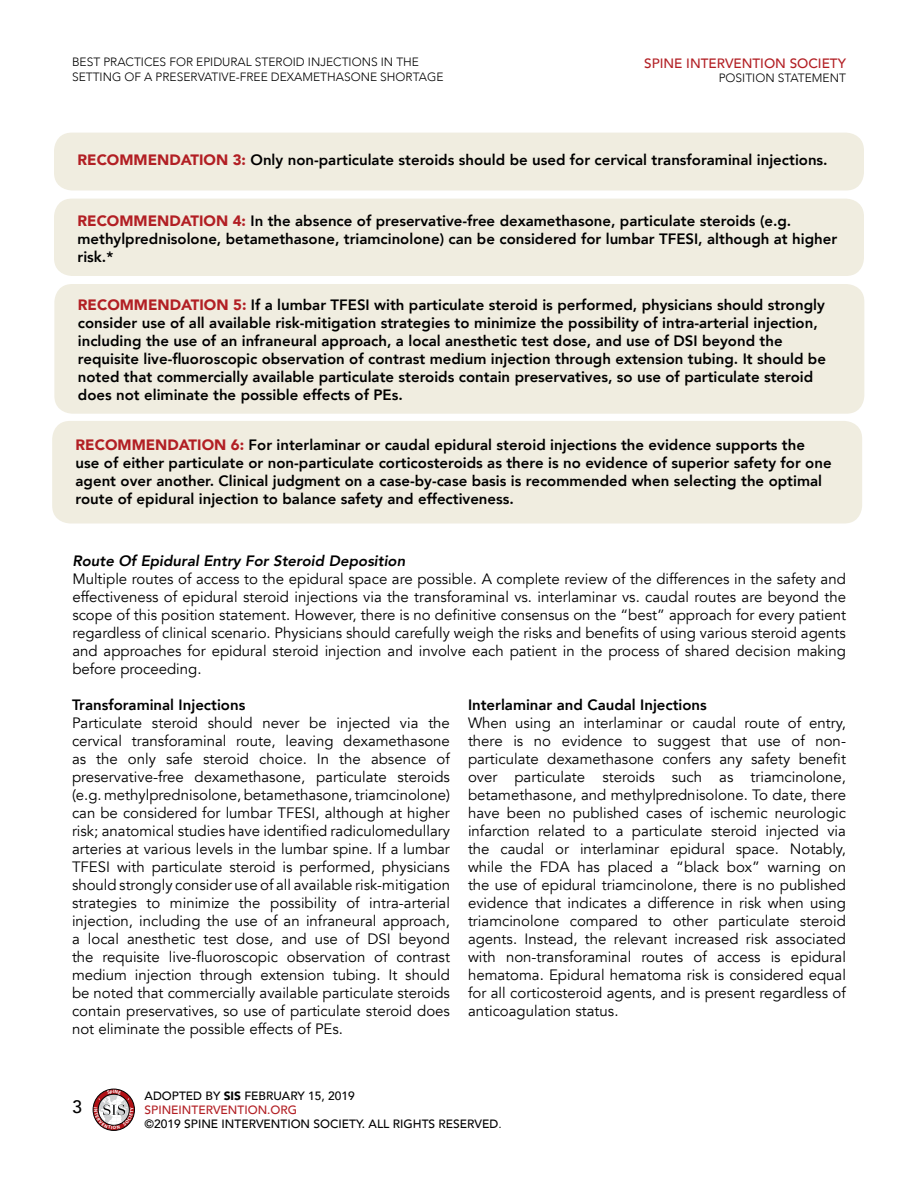
<style>
.page{position:relative;width:918px;height:1188px;background:#fff}
.page>*{position:absolute;margin:0;border:0;box-sizing:border-box;transform-origin:0 0}
.t1{font:500 18px "Avenir";color:#000}
.t2{font:15px/18px "Avenir";color:#000;text-align:justify}
.t3{font:800 15px/18px "Avenir";color:#000}
.t4{font:italic 800 15px "Avenir";color:#000}
.t5{font:500 13.5px "Avenir";color:#b21f24}
.t6{font:300 12px/14.4px "Avenir";color:#000}
.t7{font:500 12px/14.4px "Avenir";color:#000}
.t8{font:700 4.8px "Myriad Pro";color:#fff}
.s1{font-weight:900;color:#b21f24}
.s2{font-weight:900}
.s3{color:#b21f24}
.s4{font-weight:400}
</style>
<div class="page">
<svg style="left:91px;top:1087px;width:45px;height:45px"></svg>
<div style="left:54px;top:133px;width:810px;height:57px;background:#f0ede0;border-radius:18px"></div>
<div style="left:54px;top:199px;width:810px;height:77px;background:#f0ede0;border-radius:18px"></div>
<div style="left:54px;top:284px;width:810px;height:130px;background:#f0ede0;border-radius:18px"></div>
<div style="left:52px;top:421px;width:810px;height:103px;background:#f0ede0;border-radius:18px"></div>
<svg style="left:93px;top:1089px;width:42px;height:42px"></svg>
<p class="t6" style="left:72px;top:55px;width:373px">BEST PRACTICES FOR EPIDURAL STEROID INJECTIONS IN THE<br>SETTING OF A PRESERVATIVE-FREE DEXAMETHASONE SHORTAGE</p>
<p class="t5" style="left:644px;top:51px;width:203px">SPINE INTERVENTION SOCIETY</p>
<p class="t6" style="left:719px;top:71px;width:129px">POSITION STATEMENT</p>
<p class="t3" style="left:78px;top:151px;width:752px"><span class="s1">RECOMMENDATION 3:</span> Only non-particulate steroids should be used for cervical transforaminal injections.</p>
<p class="t3" style="left:78px;top:212px;width:761px"><span class="s1">RECOMMENDATION 4:</span> In the absence of preservative-free dexamethasone, particulate steroids (e.g. methylprednisolone, betamethasone, triamcinolone) can be considered for lumbar TFESI, although at higher risk.*</p>
<p class="t3" style="left:78px;top:296px;width:750px"><span class="s1">RECOMMENDATION 5:</span> If a lumbar TFESI with particulate steroid is performed, physicians should strongly consider use of all available risk-mitigation strategies to minimize the possibility of intra-arterial injection, including the use of an infraneural approach, a local anesthetic test dose, and use of DSI beyond the requisite live-fluoroscopic observation of contrast medium injection through extension tubing. It should be noted that commercially available particulate steroids contain preservatives, so use of particulate steroid does not eliminate the possible effects of PEs.</p>
<p class="t3" style="left:76px;top:436px;width:758px"><span class="s1">RECOMMENDATION 6:</span> For interlaminar or caudal epidural steroid injections the evidence supports the use of either particulate or non-particulate corticosteroids as there is no evidence of superior safety for one agent over another. Clinical judgment on a case-by-case basis is recommended when selecting the optimal route of epidural injection to balance safety and effectiveness.</p>
<p class="t4" style="left:72px;top:551px;width:335px">Route Of Epidural Entry For Steroid Deposition</p>
<p class="t2" style="left:72px;top:570px;width:775px">Multiple routes of access to the epidural space are possible. A complete review of the differences in the safety and effectiveness of epidural steroid injections via the transforaminal vs. interlaminar vs. caudal routes are beyond the scope of this position statement. However, there is no definitive consensus on the “best” approach for every patient regardless of clinical scenario. Physicians should carefully weigh the risks and benefits of using various steroid agents and approaches for epidural steroid injection and involve each patient in the process of shared decision making before proceeding.</p>
<p class="t3" style="left:72px;top:695px;width:175px">Transforaminal Injections</p>
<p class="t2" style="left:72px;top:714px;width:380px">Particulate steroid should never be injected via the cervical transforaminal route, leaving dexamethasone as the only safe steroid choice. In the absence of preservative-free dexamethasone, particulate steroids (e.g. methylprednisolone, betamethasone, triamcinolone) can be considered for lumbar TFESI, although at higher risk; anatomical studies have identified radiculomedullary arteries at various levels in the lumbar spine. If a lumbar TFESI with particulate steroid is performed, physicians should strongly consider use of all available risk-mitigation strategies to minimize the possibility of intra-arterial injection, including the use of an infraneural approach, a local anesthetic test dose, and use of DSI beyond the requisite live-fluoroscopic observation of contrast medium injection through extension tubing. It should be noted that commercially available particulate steroids contain preservatives, so use of particulate steroid does not eliminate the possible effects of PEs.</p>
<p class="t3" style="left:468px;top:695px;width:240px">Interlaminar and Caudal Injections</p>
<p class="t2" style="left:468px;top:714px;width:380px">When using an interlaminar or caudal route of entry, there is no evidence to suggest that use of non&shy;particulate dexamethasone confers any safety benefit over particulate steroids such as triamcinolone, betamethasone, and methylprednisolone. To date, there have been no published cases of ischemic neurologic infarction related to a particulate steroid injected via the caudal or interlaminar epidural space. Notably, while the FDA has placed a “black box” warning on the use of epidural triamcinolone, there is no published evidence that indicates a difference in risk when using triamcinolone compared to other particulate steroid agents. Instead, the relevant increased risk associated with non-transforaminal routes of access is epidural hematoma. Epidural hematoma risk is considered equal for all corticosteroid agents, and is present regardless of anticoagulation status.</p>
<p class="t1" style="left:72px;top:1091px;width:12px">3</p>
<p class="t8" style="left:113px;top:1089px;width:3px">I</p>
<p class="t7" style="left:145px;top:1087px;width:359px">ADOPTED BY <span class="s2">SIS</span> FEBRUARY 15, 2019<br><span class="s3">SPINEINTERVENTION.ORG<br></span>©2019 SPINE INTERVENTION SOCIETY. ALL RIGHTS RESERVED<span class="s4">.</span></p>
</div>
